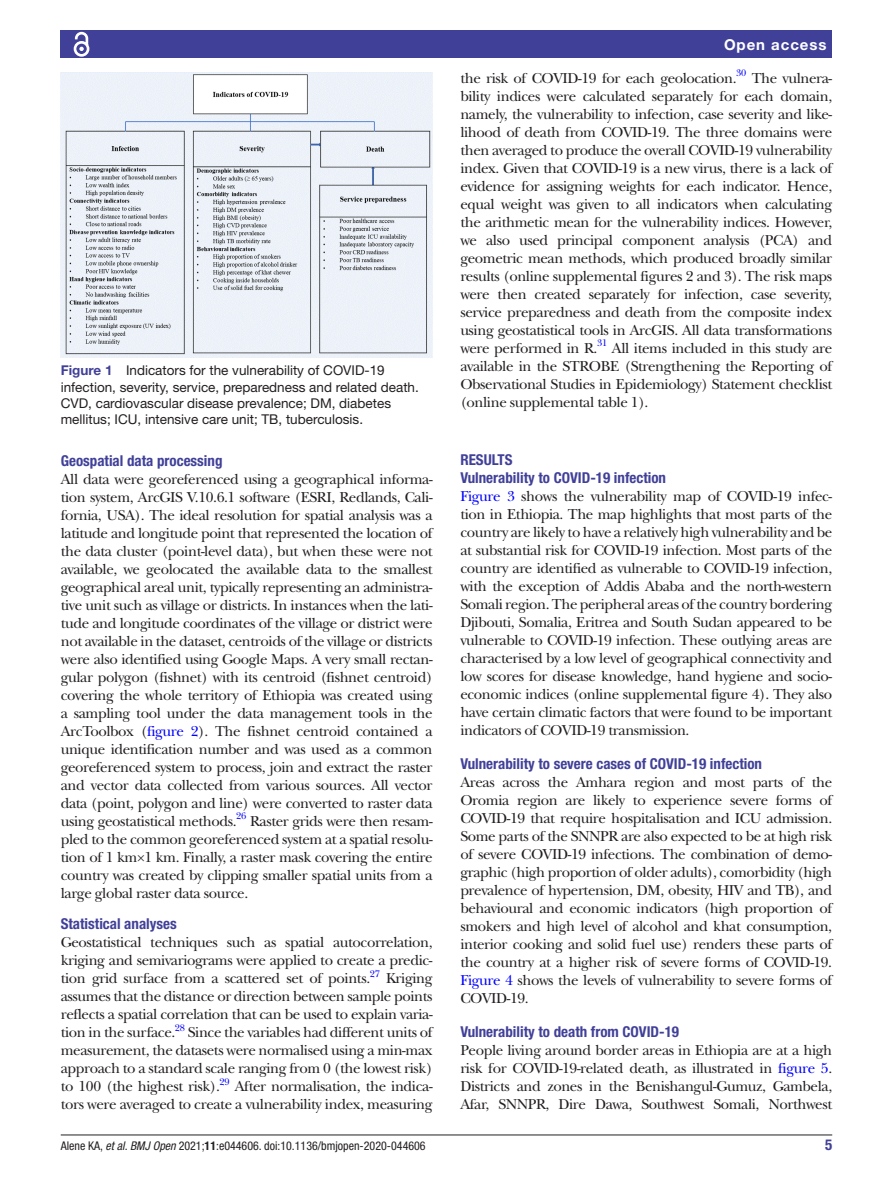
<style>
.page{position:relative;width:893px;height:1191px;background:#fff}
.page>*{position:absolute;margin:0;border:0;box-sizing:border-box;transform-origin:0 0}
.t1{font:15px/18px "New Baskerville";letter-spacing:-.025em;color:#231f20;text-align:justify}
.t2{font:700 condensed 15px/18px "Helvetica Neue LT Std";color:#414099}
.t3{font:700 15px "Helvetica Neue LT Std";letter-spacing:.065em;color:#fff}
.t4{font:13.5px/16.2px "Helvetica Neue LT Std";color:#231f20}
.t5{font:condensed 12px "Helvetica Neue LT Std";color:#231f20}
.t6{font:9.9px "New Baskerville";letter-spacing:-.025em;color:#00f}
.s1{font-weight:700;color:#414099}
.s2{color:#00f}
.s3{font-style:italic}
.s4{font-weight:700}
</style>
<div class="page">
<hr style="left:61px;top:1134px;width:771px;height:1px;background:#231f20">
<div style="left:61px;top:31px;width:771px;height:27px;background:#414099"></div>
<svg style="left:73px;top:31px;width:17px;height:26px"></svg>
<img style="left:61px;top:73px;width:372px;height:284px">
<p class="t4" style="left:61px;top:362px;width:360px"><span class="s1">Figure 1</span> Indicators for the vulnerability of COVID-19 infection, severity, service, preparedness and related death.<br>CVD, cardiovascular disease prevalence; DM, diabetes mellitus; ICU, intensive care unit; TB, tuberculosis.</p>
<p class="t2" style="left:61px;top:451px;width:163px">Geospatial data processing</p>
<p class="t1" style="left:61px;top:470px;width:373px">All data were georeferenced using a geographical informa&shy;tion system, ArcGIS V.10.6.1 software (ESRI, Redlands, Cali&shy;fornia, USA). The ideal resolution for spatial analysis was a latitude and longitude point that represented the location of the data cluster (point-level data), but when these were not available, we geolocated the available data to the smallest geographical areal unit, typically representing an administra&shy;tive unit such as village or districts. In instances when the lati&shy;tude and longitude coordinates of the village or district were not available in the dataset, centroids of the village or districts were also identified using Google Maps. A very small rectan&shy;gular polygon (fishnet) with its centroid (fishnet centroid) covering the whole territory of Ethiopia was created using a sampling tool under the data management tools in the ArcToolbox (<span class="s2">figure 2</span>). The fishnet centroid contained a unique identification number and was used as a common georeferenced system to process, join and extract the raster and vector data collected from various sources. All vector data (point, polygon and line) were converted to raster data using geostatistical methods.</p>
<p class="t6" style="left:236px;top:810px;width:12px">26</p>
<p class="t1" style="left:61px;top:812px;width:373px;text-indent:189px">Raster grids were then resam&shy;pled to the common georeferenced system at a spatial resolu&shy;tion of 1 km×1 km. Finally, a raster mask covering the entire country was created by clipping smaller spatial units from a large global raster data source.</p>
<p class="t2" style="left:61px;top:914px;width:117px">Statistical analyses</p>
<p class="t1" style="left:61px;top:933px;width:373px">Geostatistical techniques such as spatial autocorrelation, kriging and semivariograms were applied to create a predic&shy;tion grid surface from a scattered set of points.</p>
<p class="t6" style="left:370px;top:967px;width:12px">27</p>
<p class="t1" style="left:61px;top:969px;width:373px;text-indent:325px">Kriging assumes that the distance or direction between sample points reflects a spatial correlation that can be used to explain varia&shy;tion in the surface.</p>
<p class="t6" style="left:175px;top:1021px;width:12px">28</p>
<p class="t1" style="left:61px;top:1023px;width:373px;text-indent:127px">Since the variables had different units of measurement, the datasets were normalised using a min-max approach to a standard scale ranging from 0 (the lowest risk) to 100 (the highest risk).</p>
<p class="t6" style="left:220px;top:1075px;width:12px">29</p>
<p class="t1" style="left:61px;top:1077px;width:373px;text-align:right">After normalisation, the indica-<br>tors were averaged to create a vulnerability index, measuring</p>
<p class="t3" style="left:724px;top:35px;width:104px">Open access</p>
<p class="t1" style="left:460px;top:69px;width:373px">the risk of COVID-19 for each geolocation.<sup>30</sup> The vulnera&shy;bility indices were calculated separately for each domain, namely, the vulnerability to infection, case severity and like&shy;lihood of death from COVID-19. The three domains were then averaged to produce the overall COVID-19 vulnerability index. Given that COVID-19 is a new virus, there is a lack of evidence for assigning weights for each indicator. Hence, equal weight was given to all indicators when calculating the arithmetic mean for the vulnerability indices. However, we also used principal component analysis (PCA) and geometric mean methods, which produced broadly similar results (online supplemental figures 2 and 3). The risk maps were then created separately for infection, case severity, service preparedness and death from the composite index using geostatistical tools in ArcGIS. All data transformations were performed in R.</p>
<p class="t6" style="left:597px;top:337px;width:12px">31</p>
<p class="t1" style="left:460px;top:339px;width:373px;text-indent:152px">All items included in this study are available in the STROBE (Strengthening the Reporting of Observational Studies in Epidemiology) Statement checklist (online supplemental table 1).</p>
<p class="t2" style="left:460px;top:450px;width:207px">RESULTS<br>Vulnerability to COVID-19 infection</p>
<p class="t1" style="left:460px;top:487px;width:373px"><span class="s2">Figure 3</span> shows the vulnerability map of COVID-19 infec&shy;tion in Ethiopia. The map highlights that most parts of the country are likely to have a relatively high vulnerability and be at substantial risk for COVID-19 infection. Most parts of the country are identified as vulnerable to COVID-19 infection, with the exception of Addis Ababa and the north-western Somali region. The peripheral areas of the country bordering Djibouti, Somalia, Eritrea and South Sudan appeared to be vulnerable to COVID-19 infection. These outlying areas are characterised by a low level of geographical connectivity and low scores for disease knowledge, hand hygiene and socio&shy;economic indices (online supplemental figure 4). They also have certain climatic factors that were found to be important indicators of COVID-19 transmission.</p>
<p class="t2" style="left:460px;top:754px;width:303px">Vulnerability to severe cases of COVID-19 infection</p>
<p class="t1" style="left:460px;top:773px;width:373px">Areas across the Amhara region and most parts of the Oromia region are likely to experience severe forms of COVID-19 that require hospitalisation and ICU admission.<br>Some parts of the SNNPR are also expected to be at high risk of severe COVID-19 infections. The combination of demo&shy;graphic (high proportion of older adults), comorbidity (high prevalence of hypertension, DM, obesity, HIV and TB), and behavioural and economic indicators (high proportion of smokers and high level of alcohol and khat consumption, interior cooking and solid fuel use) renders these parts of the country at a higher risk of severe forms of COVID-19.<br><span class="s2">Figure 4</span> shows the levels of vulnerability to severe forms of COVID-19.</p>
<p class="t2" style="left:460px;top:1022px;width:220px">Vulnerability to death from COVID-19</p>
<p class="t1" style="left:460px;top:1041px;width:373px">People living around border areas in Ethiopia are at a high risk for COVID-19-related death, as illustrated in <span class="s2">figure 5</span>.<br>Districts and zones in the Benishangul-Gumuz, Gambela, Afar, SNNPR, Dire Dawa, Southwest Somali, Northwest</p>
<p class="t5" style="left:61px;top:1138px;width:366px">Alene KA, <span class="s3">et al</span>. <span class="s3">BMJ Open</span> 2021;<span class="s4">11</span>:e044606. doi:10.1136/bmjopen-2020-044606</p>
<p class="t2" style="left:825px;top:1135px;width:9px">5</p>
</div>
